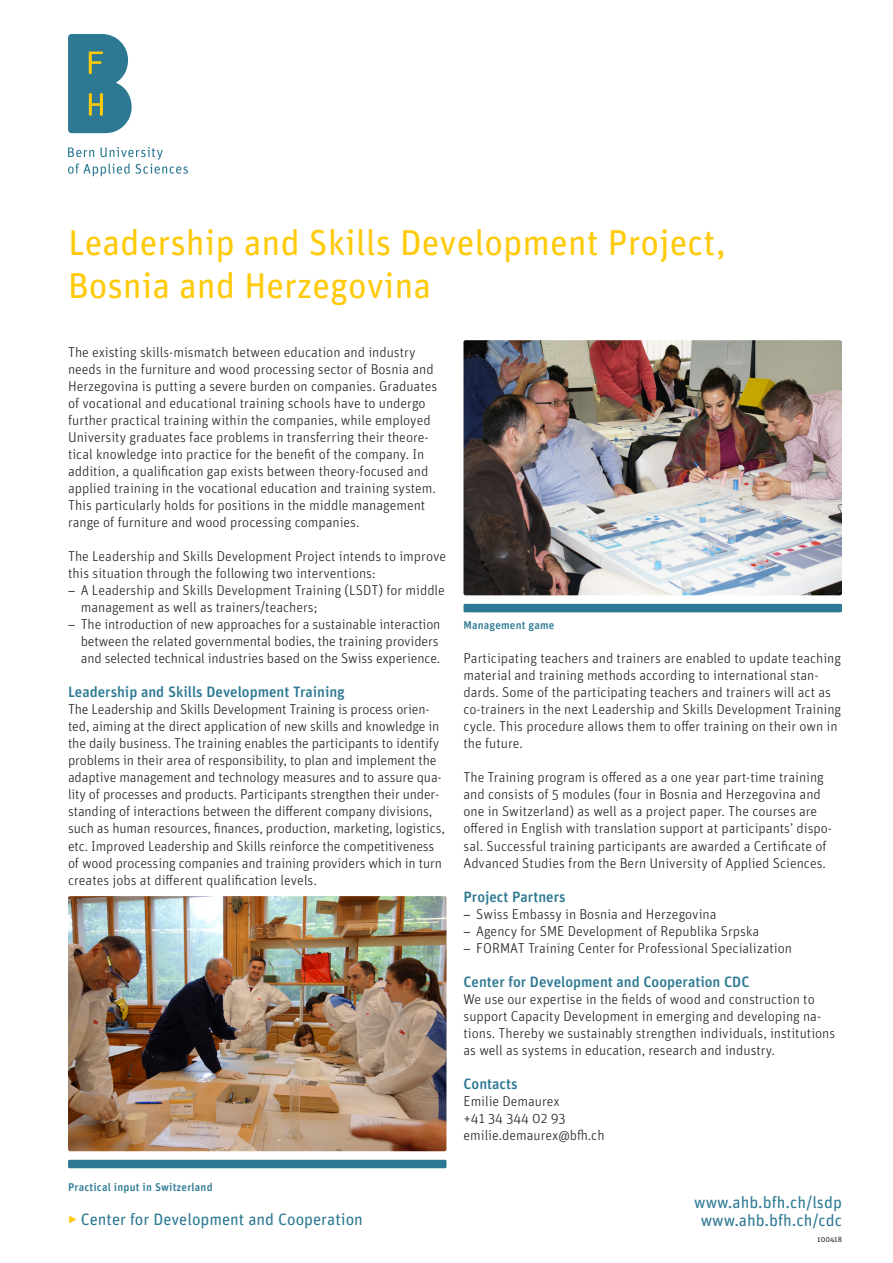
<style>
.page{position:relative;width:893px;height:1263px;background:#fff}
.page>*{position:absolute;margin:0;border:0;box-sizing:border-box;transform-origin:0 0}
.Haupttitel{font:36px/42.5px "Unit Rounded Pro";color:#feca0a}
.Webadresse{font:16.5px/18px "Unit Rounded Pro";color:#2d7993;text-align:center}
.Untertitel{font:500 15px "Unit Rounded Pro";color:#2d7993}
.Fliesstext{font:300 14.25px/17px "Unit Rounded Pro";color:#231f20}
.Untertitel-2{font:300 14.25px/17px "Unit Rounded Pro";color:#231f20}
.Bildlegende{font:500 11.25px "Unit Rounded Pro";letter-spacing:.015em;color:#2d7993}
.Webadresse-2{font:7.5px "Unit Rounded Pro";color:#231f20}
.s1{font-family:"Myriad Pro";font-weight:400}
.s2{font-weight:300;color:#feca0a}
</style>
<div class="page">
<svg style="left:68px;top:34px;width:64px;height:99px;background:#4c8b98"></svg>
<svg style="left:68px;top:147px;width:120px;height:29px"></svg>
<div style="left:463px;top:604px;width:379px;height:8px;background:#2d7993;border-radius:2px"></div>
<img style="left:463px;top:340px;width:379px;height:255px">
<div style="left:68px;top:1160px;width:378px;height:8px;background:#2d7993;border-radius:2px"></div>
<img style="left:68px;top:896px;width:378px;height:255px">
<p class="Haupttitel" style="left:68px;top:220px;width:659px">Leadership and Skills Development Project,<br>Bosnia and Herzegovina</p>
<p class="Untertitel-2" style="left:68px;top:343px;width:371px">The existing skills-mismatch between education and industry needs in the furniture and wood processing sector of Bosnia and Herzegovina is putting a severe burden on companies. Graduates of vocational and educational training schools have to undergo further practical training within the companies, while employed University graduates face problems in transferring their theore&shy;tical knowledge into practice for the benefit of the company. In addition, a qualification gap exists between theory-focused and applied training in the vocational education and training system.<br>This particularly holds for positions in the middle management range of furniture and wood processing companies.</p>
<p class="Untertitel-2" style="left:68px;top:548px;width:380px">The Leadership and Skills Development Project intends to improve this situation through the following two interventions:</p>
<p class="Fliesstext" style="left:81px;top:582px;width:366px;text-indent:-13px"><span class="s1">–</span> A Leadership and Skills Development Training (LSDT) for middle management as well as trainers/teachers;</p>
<p class="Fliesstext" style="left:81px;top:616px;width:361px;text-indent:-13px"><span class="s1">–</span> The introduction of new approaches for a sustainable interaction between the related governmental bodies, the training providers and selected technical industries based on the Swiss experience.</p>
<p class="Untertitel" style="left:68px;top:682px;width:278px">Leadership and Skills Development Training</p>
<p class="Fliesstext" style="left:68px;top:701px;width:378px">The Leadership and Skills Development Training is process orien&shy;ted, aiming at the direct application of new skills and knowledge in the daily business. The training enables the participants to identify problems in their area of responsibility, to plan and implement the adaptive management and technology measures and to assure qua&shy;lity of processes and products. Participants strengthen their under&shy;standing of interactions between the different company divisions, such as human resources, finances, production, marketing, logistics, etc. Improved Leadership and Skills reinforce the competitiveness of wood processing companies and training providers which in turn creates jobs at different qualification levels.</p>
<p class="Bildlegende" style="left:68px;top:1179px;width:146px">Practical input in Switzerland</p>
<p class="Webadresse" style="left:68px;top:1209px;width:296px"><span class="s2">‣</span> Center for Development and Cooperation</p>
<p class="Bildlegende" style="left:463px;top:617px;width:93px">Management game</p>
<p class="Fliesstext" style="left:463px;top:650px;width:379px">Participating teachers and trainers are enabled to update teaching material and training methods according to international stan&shy;dards. Some of the participating teachers and trainers will act as co-trainers in the next Leadership and Skills Development Training cycle. This procedure allows them to offer training on their own in the future.</p>
<p class="Fliesstext" style="left:463px;top:769px;width:370px">The Training program is offered as a one year part-time training and consists of 5 modules (four in Bosnia and Herzegovina and one in Switzerland) as well as a project paper. The courses are offered in English with translation support at participants’ dispo&shy;sal. Successful training participants are awarded a Certificate of Advanced Studies from the Bern University of Applied Sciences.</p>
<p class="Untertitel" style="left:463px;top:886px;width:104px">Project Partners</p>
<p class="Fliesstext" style="left:463px;top:905px;width:254px"><span class="s1">–</span> Swiss Embassy in Bosnia and Herzegovina</p>
<p class="Fliesstext" style="left:463px;top:922px;width:297px"><span class="s1">–</span> Agency for SME Development of Republika Srpska</p>
<p class="Fliesstext" style="left:463px;top:939px;width:330px"><span class="s1">–</span> FORMAT Training Center for Professional Specialization</p>
<p class="Untertitel" style="left:463px;top:971px;width:288px">Center for Development and Cooperation CDC</p>
<p class="Untertitel-2" style="left:463px;top:990px;width:373px">We use our expertise in the fields of wood and construction to support Capacity Development in emerging and developing na&shy;tions. Thereby we sustainably strengthen individuals, institutions as well as systems in education, research and industry.</p>
<p class="Untertitel" style="left:463px;top:1073px;width:56px">Contacts</p>
<p class="Fliesstext" style="left:463px;top:1092px;width:98px">Emilie Demaurex</p>
<p class="Fliesstext" style="left:463px;top:1109px;width:104px">+41 34 344 02 93</p>
<p class="Fliesstext" style="left:463px;top:1126px;width:143px">emilie.demaurex@bfh.ch</p>
<p class="Webadresse" style="left:694px;top:1192px;width:149px">www.ahb.bfh.ch/lsdp www.ahb.bfh.ch/cdc</p>
<p class="Webadresse-2" style="left:817px;top:1234px;width:26px">100418</p>
</div>
